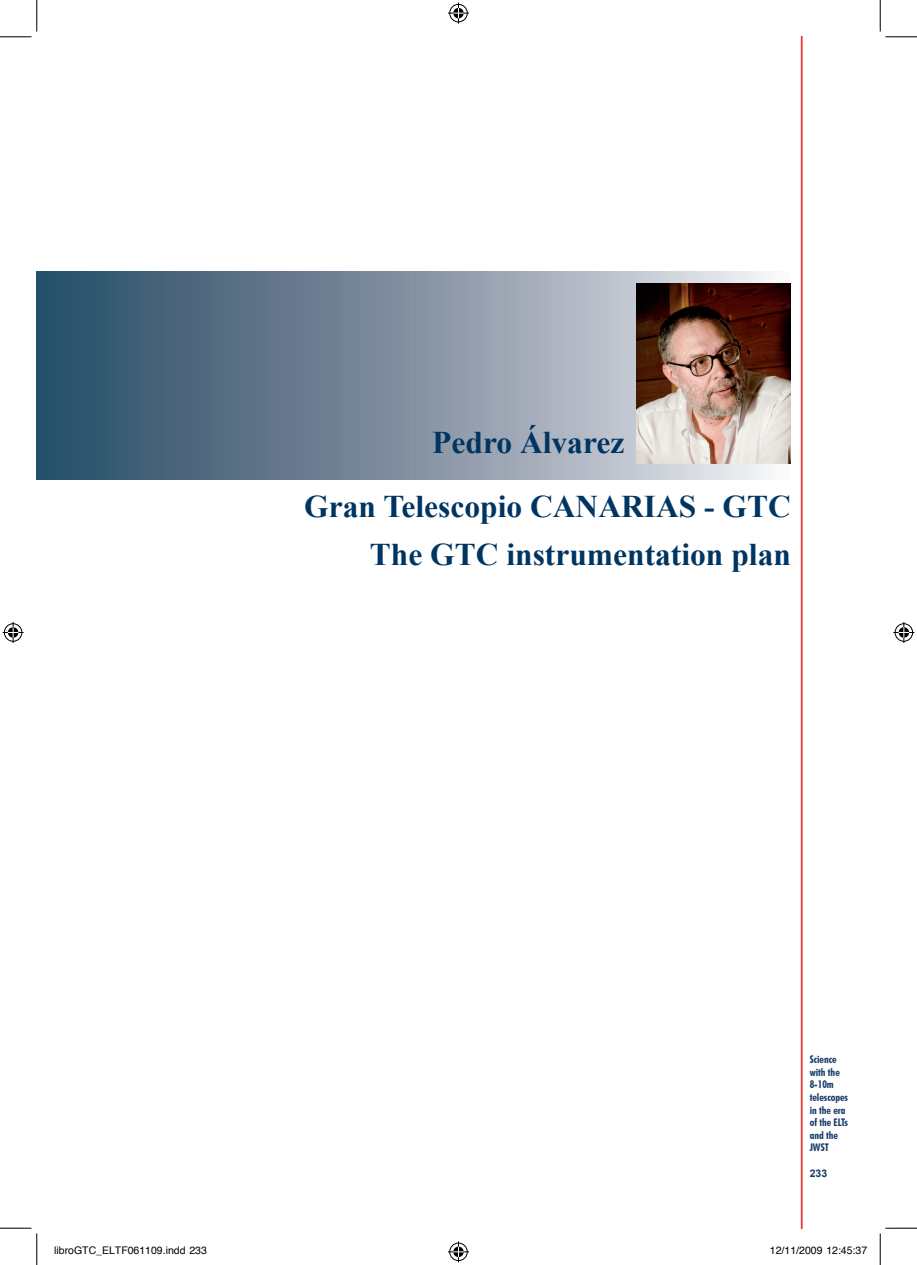
<style>
.page{position:relative;width:917px;height:1265px;background:#fff}
.page>*{position:absolute;margin:0;border:0;box-sizing:border-box;transform-origin:0 0}
.t1{font:700 31.5px/47.8px "Times New Roman";color:#003562;text-align:right}
.t2{font:700 condensed 10.5px/12.6px "Futura BT";color:#153a69}
.t3{font:10.5px "Helvetica";color:#000}
.t4{font:700 10.5px "Arial";color:#153a69}
</style>
<div class="page">
<hr style="left:801px;top:37px;width:1px;height:1190px;background:#ee3432">
<div style="left:37px;top:271px;width:754px;height:208px;background:linear-gradient(to right,#20445f,#f1ecf0)"></div>
<img style="left:637px;top:283px;width:154px;height:180px">
<hr style="left:0;top:36px;width:32px;height:1px;background:#000">
<hr style="left:885px;top:36px;width:32px;height:1px;background:#000">
<hr style="left:0;top:1227px;width:32px;height:1px;background:#000">
<hr style="left:885px;top:1227px;width:32px;height:1px;background:#000">
<hr style="left:36px;top:0;width:1px;height:32px;background:#000">
<hr style="left:36px;top:1233px;width:1px;height:31px;background:#000">
<hr style="left:880px;top:0;width:1px;height:32px;background:#000">
<hr style="left:880px;top:1233px;width:1px;height:31px;background:#000">
<svg style="left:448px;top:3px;width:21px;height:21px"></svg>
<svg style="left:448px;top:1241px;width:21px;height:20px"></svg>
<svg style="left:3px;top:622px;width:21px;height:21px"></svg>
<svg style="left:893px;top:622px;width:21px;height:21px"></svg>
<p class="t1" style="left:432px;top:417px;width:194px">Pedro Álvarez</p>
<p class="t1" style="left:304px;top:482px;width:488px">Gran Telescopio CANARIAS - GTC<br>The GTC instrumentation plan</p>
<p class="t2" style="left:810px;top:1052px;width:40px">Science with the<br>8-10m telescopes in the era of the ELTs and the<br>JWST</p>
<p class="t4" style="left:810px;top:1165px;width:19px">233</p>
<p class="t3" style="left:54px;top:1243px;width:154px">libroGTC_ELTF061109.indd 233</p>
<p class="t3" style="left:770px;top:1243px;width:99px">12/11/2009 12:45:37</p>
</div>
